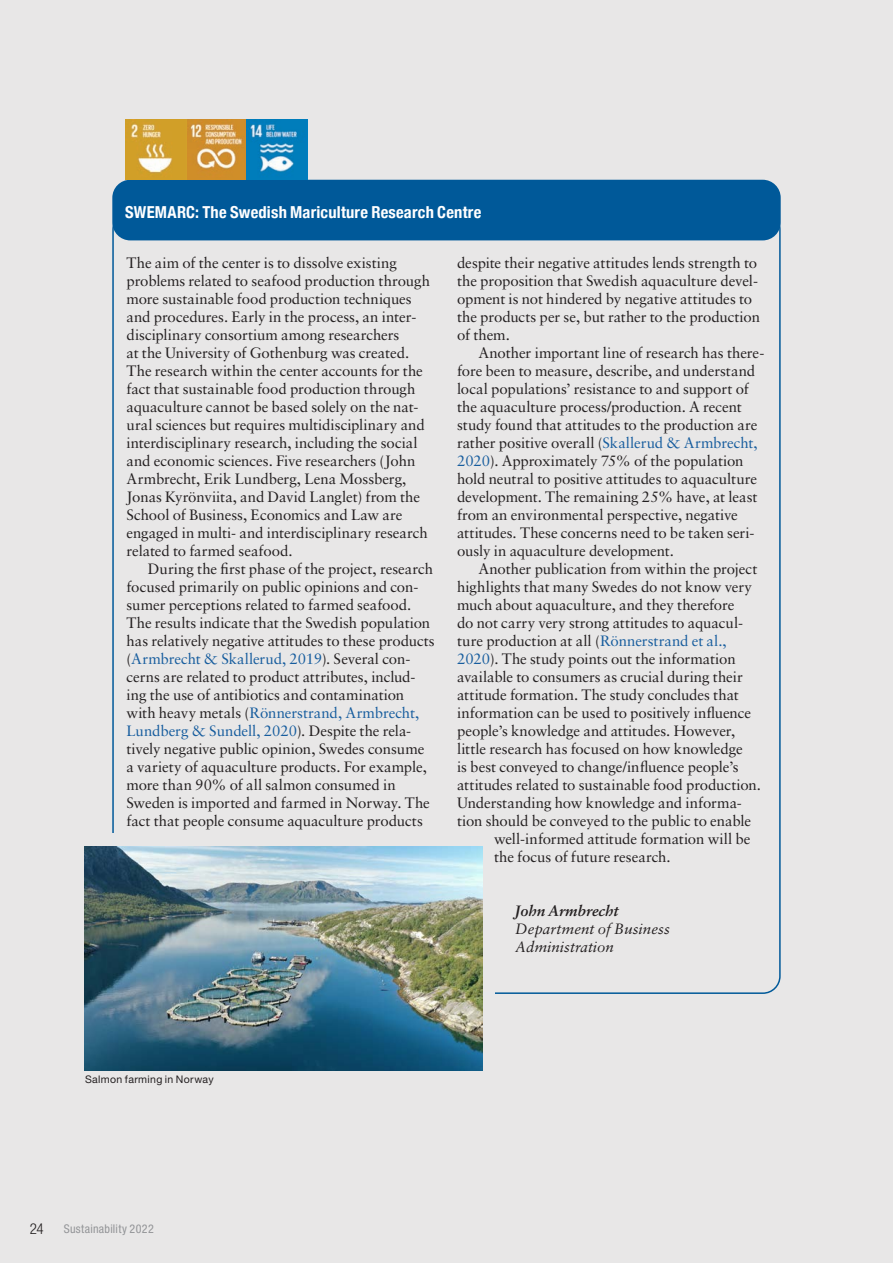
<style>
.page{position:relative;width:893px;height:1263px;background:#e8e7e7}
.page>*{position:absolute;margin:0;border:0;box-sizing:border-box;transform-origin:0 0}
.HDL_subheading_NOGRI{font:700 condensed 16.5px "Helvetica Neue";letter-spacing:.015em;color:#fff}
.HDL_body_NOGRID{font:15px/18px "Sabon LT Pro";letter-spacing:-.005em;color:#231f20}
.HDL_body_NOGRID-2{font:italic 15px "Sabon LT Pro";letter-spacing:.005em;color:#231f20}
.HDL_body_NOGRID-3{font:italic 700 15px "Sabon LT Pro";color:#231f20}
.t1{font:300 condensed 15px "Helvetica Neue LT Std";color:#231f20}
.HDL_intro{font:condensed 12px "Helvetica Neue LT Std";letter-spacing:.025em;color:#939598}
.HDL_intro-2{font:10.5px "Helvetica Neue LT Std";letter-spacing:.035em;color:#231f20}
.s1{color:#175d9e}
</style>
<div class="page">
<div style="left:112px;top:180px;width:669px;height:60px;background:#005999;border-radius:18px"></div>
<img style="left:126px;top:119px;width:181px;height:61px">
<img style="left:84px;top:846px;width:398px;height:224px">
<p class="HDL_subheading_NOGRI" style="left:125px;top:198px;width:358px">SWEMARC: The Swedish Mariculture Research Centre</p>
<p class="HDL_body_NOGRID" style="left:127px;top:253px;width:305px">The aim of the center is to dissolve existing problems related to seafood production through more sustainable food production techniques and procedures. Early in the process, an inter&shy;disciplinary consortium among researchers<br>at the University of Gothenburg was created.<br>The research within the center accounts for the fact that sustainable food production through aquaculture cannot be based solely on the nat&shy;ural sciences but requires multidisciplinary and interdisciplinary research, including the social and economic sciences. Five researchers (John Armbrecht, Erik Lundberg, Lena Mossberg, Jonas Kyrönviita, and David Langlet) from the School of Business, Economics and Law are engaged in multi- and interdisciplinary research related to farmed seafood.</p>
<p class="HDL_body_NOGRID" style="left:127px;top:559px;width:310px;text-indent:21px">During the first phase of the project, research focused primarily on public opinions and con&shy;sumer perceptions related to farmed seafood.<br>The results indicate that the Swedish population has relatively negative attitudes to these products (<span class="s1">Armbrecht &amp; Skallerud, 2019</span>). Several con&shy;cerns are related to product attributes, includ&shy;ing the use of antibiotics and contamination with heavy metals (<span class="s1">Rönnerstrand, Armbrecht, Lundberg &amp; Sundell, 2020</span>). Despite the rela&shy;tively negative public opinion, Swedes consume a variety of aquaculture products. For example, more than 90% of all salmon consumed in Sweden is imported and farmed in Norway. The fact that people consume aquaculture products</p>
<p class="HDL_body_NOGRID" style="left:457px;top:253px;width:304px">despite their negative attitudes lends strength to the proposition that Swedish aquaculture devel&shy;opment is not hindered by negative attitudes to the products per se, but rather to the production of them.</p>
<p class="HDL_body_NOGRID" style="left:457px;top:343px;width:309px;text-indent:21px">Another important line of research has there&shy;fore been to measure, describe, and understand local populations’ resistance to and support of the aquaculture process/production. A recent study found that attitudes to the production are rather positive overall (<span class="s1">Skallerud &amp; Armbrecht, 2020</span>). Approximately 75% of the population hold neutral to positive attitudes to aquaculture development. The remaining 25% have, at least from an environmental perspective, negative attitudes. These concerns need to be taken seri&shy;ously in aquaculture development.</p>
<p class="HDL_body_NOGRID" style="left:478px;top:559px;width:280px">Another publication from within the project</p>
<p class="HDL_body_NOGRID" style="left:457px;top:577px;width:296px">highlights that many Swedes do not know very</p>
<p class="HDL_body_NOGRID" style="left:457px;top:595px;width:279px">much about aquaculture, and they therefore</p>
<p class="HDL_body_NOGRID" style="left:457px;top:613px;width:287px">do not carry very strong attitudes to aquacul-</p>
<p class="HDL_body_NOGRID" style="left:457px;top:631px;width:271px">ture production at all (<span class="s1">Rönnerstrand et al.,</span></p>
<p class="HDL_body_NOGRID" style="left:457px;top:649px;width:280px"><span class="s1">2020</span>). The study points out the information</p>
<p class="HDL_body_NOGRID" style="left:457px;top:667px;width:287px">available to consumers as crucial during their</p>
<p class="HDL_body_NOGRID" style="left:457px;top:685px;width:283px">attitude formation. The study concludes that</p>
<p class="HDL_body_NOGRID" style="left:457px;top:703px;width:296px">information can be used to positively influence</p>
<p class="HDL_body_NOGRID" style="left:457px;top:721px;width:280px">people’s knowledge and attitudes. However,</p>
<p class="HDL_body_NOGRID" style="left:457px;top:739px;width:287px">little research has focused on how knowledge</p>
<p class="HDL_body_NOGRID" style="left:457px;top:757px;width:283px">is best conveyed to change/influence people’s</p>
<p class="HDL_body_NOGRID" style="left:457px;top:775px;width:305px">attitudes related to sustainable food production.</p>
<p class="HDL_body_NOGRID" style="left:457px;top:793px;width:286px">Understanding how knowledge and informa-</p>
<p class="HDL_body_NOGRID" style="left:457px;top:811px;width:296px">tion should be conveyed to the public to enable</p>
<p class="HDL_body_NOGRID" style="left:494px;top:829px;width:258px">well-informed attitude formation will be</p>
<p class="HDL_body_NOGRID" style="left:494px;top:847px;width:178px">the focus of future research.</p>
<p class="HDL_body_NOGRID-3" style="left:515px;top:901px;width:105px">John Armbrecht</p>
<p class="HDL_body_NOGRID-2" style="left:515px;top:919px;width:156px">Department of Business</p>
<p class="HDL_body_NOGRID-2" style="left:515px;top:937px;width:100px">Administration</p>
<p class="HDL_intro-2" style="left:85px;top:1073px;width:130px">Salmon farming in Norway</p>
<p class="t1" style="left:30px;top:1220px;width:15px">24</p>
<p class="HDL_intro" style="left:64px;top:1222px;width:92px">Sustainability 2022</p>
</div>
